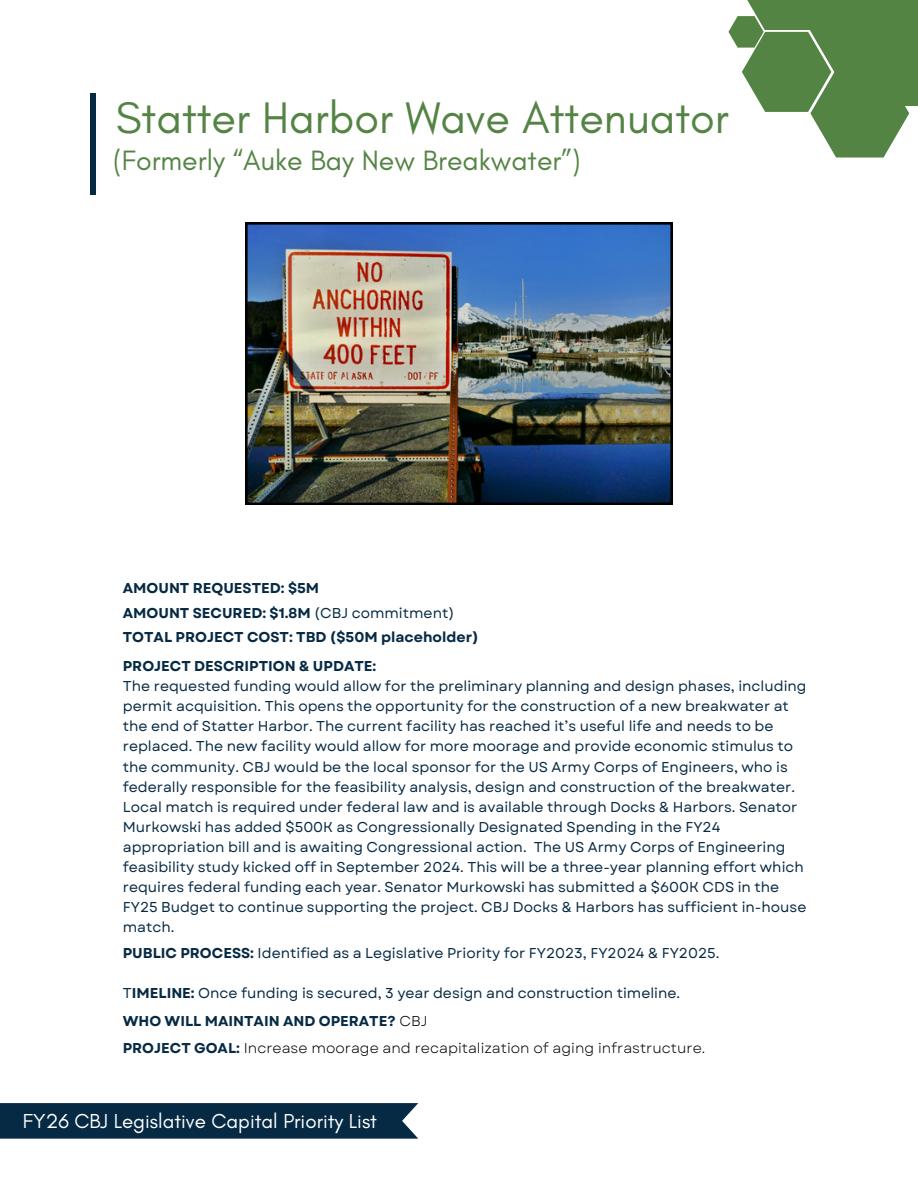
<style>
.page{position:relative;width:918px;height:1188px;background:#fff}
.page>*{position:absolute;margin:0;border:0;box-sizing:border-box;transform-origin:0 0}
.t1{font:45px "Glacial Indifference";color:#548444}
.t2{font:28.5px "Glacial Indifference";color:#548444}
.t3{font:20.55px "Glacial Indifference";color:#fff}
.t4{font:14.25px/20.1px "Garet";color:#072a44}
.t5{font:700 14.25px "Garet";color:#072a44}
.t6{font:14.25px "Garet";color:#000}
.s1{font-weight:400}
.s2{font-weight:700}
.s3{font-weight:400;color:#000}
.s4{font-weight:700;color:#072a44}
</style>
<div class="page">
<div style="left:90px;top:93px;width:6px;height:102px;background:#072a44"></div>
<div style="left:792px;top:0;width:126px;height:106px;background:#548444"></div>
<svg style="left:728px;top:16px;width:181px;height:142px"></svg>
<div style="left:739px;top:0;width:107px;height:30px;background:#548444"></div>
<svg style="left:0;top:1103px;width:418px;height:36px;background:#0e3049"></svg>
<img style="left:245px;top:222px;width:428px;height:283px">
<h4 class="t1" style="left:116px;top:91px;width:615px">Statter Harbor Wave Attenuator</h4>
<h3 class="t2" style="left:113px;top:143px;width:469px">(Formerly “Auke Bay New Breakwater”)</h3>
<h2 class="t5" style="left:123px;top:578px;width:198px">AMOUNT REQUESTED: $5M</h2>
<p class="t5" style="left:123px;top:603px;width:333px">AMOUNT SECURED: $1.8M <span class="s1">(CBJ commitment)</span></p>
<p class="t5" style="left:123px;top:627px;width:358px">TOTAL PROJECT COST: TBD ($50M placeholder)</p>
<p class="t5" style="left:123px;top:656px;width:255px">PROJECT DESCRIPTION &amp; UPDATE:</p>
<p class="t4" style="left:123px;top:676px;width:685px">The requested funding would allow for the preliminary planning and design phases, including permit acquisition. This opens the opportunity for the construction of a new breakwater at the end of Statter Harbor. The current facility has reached it’s useful life and needs to be replaced. The new facility would allow for more moorage and provide economic stimulus to the community. CBJ would be the local sponsor for the US Army Corps of Engineers, who is federally responsible for the feasibility analysis, design and construction of the breakwater.<br>Local match is required under federal law and is available through Docks &amp; Harbors. Senator Murkowski has added $500K as Congressionally Designated Spending in the FY24 appropriation bill and is awaiting Congressional action. The US Army Corps of Engineering feasibility study kicked off in September 2024. This will be a three-year planning effort which requires federal funding each year. Senator Murkowski has submitted a $600K CDS in the FY25 Budget to continue supporting the project. CBJ Docks &amp; Harbors has sufficient in-house match.</p>
<p class="t4" style="left:123px;top:943px;width:598px"><span class="s2">PUBLIC PROCESS:</span> Identified as a Legislative Priority for FY2023, FY2024 &amp; FY2025.</p>
<p class="t4" style="left:123px;top:983px;width:559px">T<span class="s2">IMELINE:</span> Once funding is secured, 3 year design and construction timeline.</p>
<p class="t5" style="left:123px;top:1010px;width:306px">WHO WILL MAINTAIN AND OPERATE? <span class="s3">CBJ</span></p>
<p class="t6" style="left:123px;top:1037px;width:584px"><span class="s4">PROJECT GOAL:</span> Increase moorage and recapitalization of aging infrastructure.</p>
<p class="t3" style="left:23px;top:1108px;width:356px">FY26 CBJ Legislative Capital Priority List</p>
</div>
